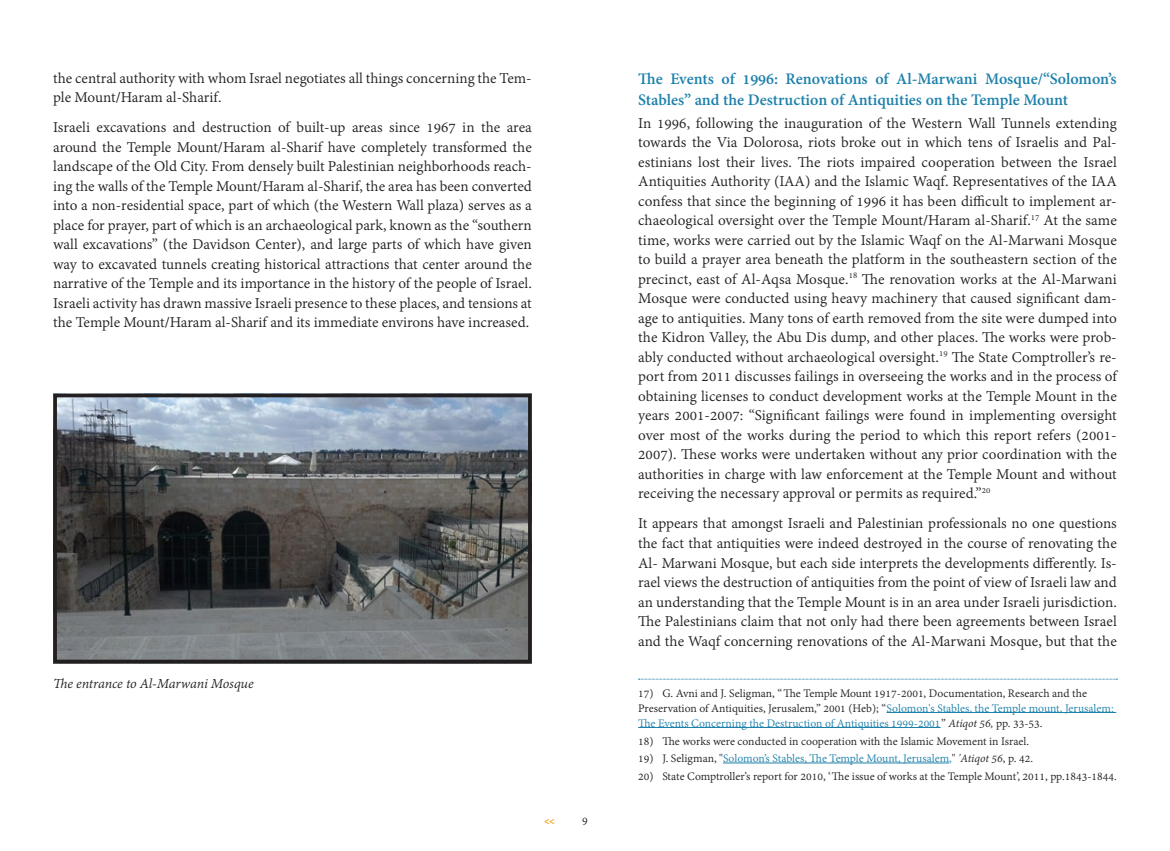
<style>
.page{position:relative;width:1170px;height:851px;background:#fff}
.page>*{position:absolute;margin:0;border:0;box-sizing:border-box;transform-origin:0 0}
.Sub-Title{font:700 17.5px/21px "Adobe Devanagari";color:#1e81ab}
.Body{font:16.25px/19.5px "Adobe Devanagari";color:#231f20;text-align:justify}
.רגיל1{font:italic 15px "Adobe Devanagari";letter-spacing:-.01em;color:#231f20}
.Footnotes{font:12.5px/15px "Adobe Devanagari";color:#231f20}
.Footnotes-2{font:12.5px "Adobe Devanagari";color:#1e81ab}
.t1{font:12.5px "Fb Shefa";color:#ed9e18}
.s1{color:#1e81ab}
.s2{font-style:italic}
.s3{color:#231f20}
.s4{font-style:italic;color:#231f20}
</style>
<div class="page">
<svg style="left:638px;top:678px;width:479px;height:1px"></svg>
<hr style="left:886px;top:712px;width:230px;height:1px;background:#1e81ab">
<hr style="left:638px;top:727px;width:302px;height:1px;background:#1e81ab">
<hr style="left:723px;top:762px;width:226px;height:1px;background:#1e81ab">
<img style="left:58px;top:398px;width:468px;height:260px">
<div style="left:53px;top:393px;width:478px;height:270px;border:4px solid #231f20"></div>
<p class="Body" style="left:53px;top:69px;width:480px">the central authority with whom Israel negotiates all things concerning the Tem&shy;ple Mount/Haram al-Sharif.</p>
<p class="Body" style="left:53px;top:119px;width:480px">Israeli excavations and destruction of built-up areas since 1967 in the area around the Temple Mount/Haram al-Sharif have completely transformed the landscape of the Old City. From densely built Palestinian neighborhoods reach&shy;ing the walls of the Temple Mount/Haram al-Sharif, the area has been converted into a non-residential space, part of which (the Western Wall plaza) serves as a place for prayer, part of which is an archaeological park, known as the “southern wall excavations” (the Davidson Center), and large parts of which have given way to excavated tunnels creating historical attractions that center around the narrative of the Temple and its importance in the history of the people of Israel.<br>Israeli activity has drawn massive Israeli presence to these places, and tensions at the Temple Mount/Haram al-Sharif and its immediate environs have increased.</p>
<p class="רגיל1" style="left:53px;top:675px;width:202px">The entrance to Al-Marwani Mosque</p>
<p class="t1" style="left:544px;top:814px;width:12px">&gt;&gt;</p>
<p class="Footnotes" style="left:582px;top:813px;width:7px">9</p>
<p class="Sub-Title" style="left:638px;top:70px;width:480px">The Events of 1996: Renovations of Al-Marwani Mosque/“Solomon’s<br>Stables” and the Destruction of Antiquities on the Temple Mount</p>
<p class="Body" style="left:638px;top:114px;width:480px">In 1996, following the inauguration of the Western Wall Tunnels extending towards the Via Dolorosa, riots broke out in which tens of Israelis and Pal&shy;estinians lost their lives. The riots impaired cooperation between the Israel Antiquities Authority (IAA) and the Islamic Waqf. Representatives of the IAA confess that since the beginning of 1996 it has been difficult to implement ar&shy;chaeological oversight over the Temple Mount/Haram al-Sharif.<sup>17</sup> At the same time, works were carried out by the Islamic Waqf on the Al-Marwani Mosque to build a prayer area beneath the platform in the southeastern section of the precinct, east of Al-Aqsa Mosque.<sup>18</sup> The renovation works at the Al-Marwani Mosque were conducted using heavy machinery that caused significant dam&shy;age to antiquities. Many tons of earth removed from the site were dumped into the Kidron Valley, the Abu Dis dump, and other places. The works were prob&shy;ably conducted without archaeological oversight.<sup>19</sup> The State Comptroller’s re&shy;port from 2011 discusses failings in overseeing the works and in the process of obtaining licenses to conduct development works at the Temple Mount in the years 2001-2007: “Significant failings were found in implementing oversight over most of the works during the period to which this report refers (2001- 2007). These works were undertaken without any prior coordination with the authorities in charge with law enforcement at the Temple Mount and without receiving the necessary approval or permits as required.”<sup>20</sup></p>
<p class="Body" style="left:638px;top:515px;width:480px">It appears that amongst Israeli and Palestinian professionals no one questions the fact that antiquities were indeed destroyed in the course of renovating the Al- Marwani Mosque, but each side interprets the developments differently. Is&shy;rael views the destruction of antiquities from the point of view of Israeli law and an understanding that the Temple Mount is in an area under Israeli jurisdiction.<br>The Palestinians claim that not only had there been agreements between Israel and the Waqf concerning renovations of the Al-Marwani Mosque, but that the</p>
<p class="Footnotes" style="left:638px;top:686px;width:477px">17) G. Avni and J. Seligman, “The Temple Mount 1917-2001, Documentation, Research and the<br>Preservation of Antiquities, Jerusalem,” 2001 (Heb); “<span class="s1">Solomon's Stables, the Temple mount, Jerusalem:<br>The Events Concerning the Destruction of Antiquities 1999-2001</span>” <span class="s2">Atiqot 56,</span> pp. 33-53.</p>
<p class="Footnotes" style="left:638px;top:734px;width:392px">18) The works were conducted in cooperation with the Islamic Movement in Israel.</p>
<p class="Footnotes-2" style="left:638px;top:751px;width:396px"><span class="s3">19) J. Seligman, "</span>Solomon’s Stables, The Temple Mount, Jerusalem,<span class="s3">"</span> <span class="s4">'Atiqot 56</span><span class="s3">, p. 42.</span></p>
<p class="Footnotes" style="left:638px;top:769px;width:480px">20) State Comptroller’s report for 2010, ‘The issue of works at the Temple Mount’, 2011, pp.1843-1844.</p>
</div>
